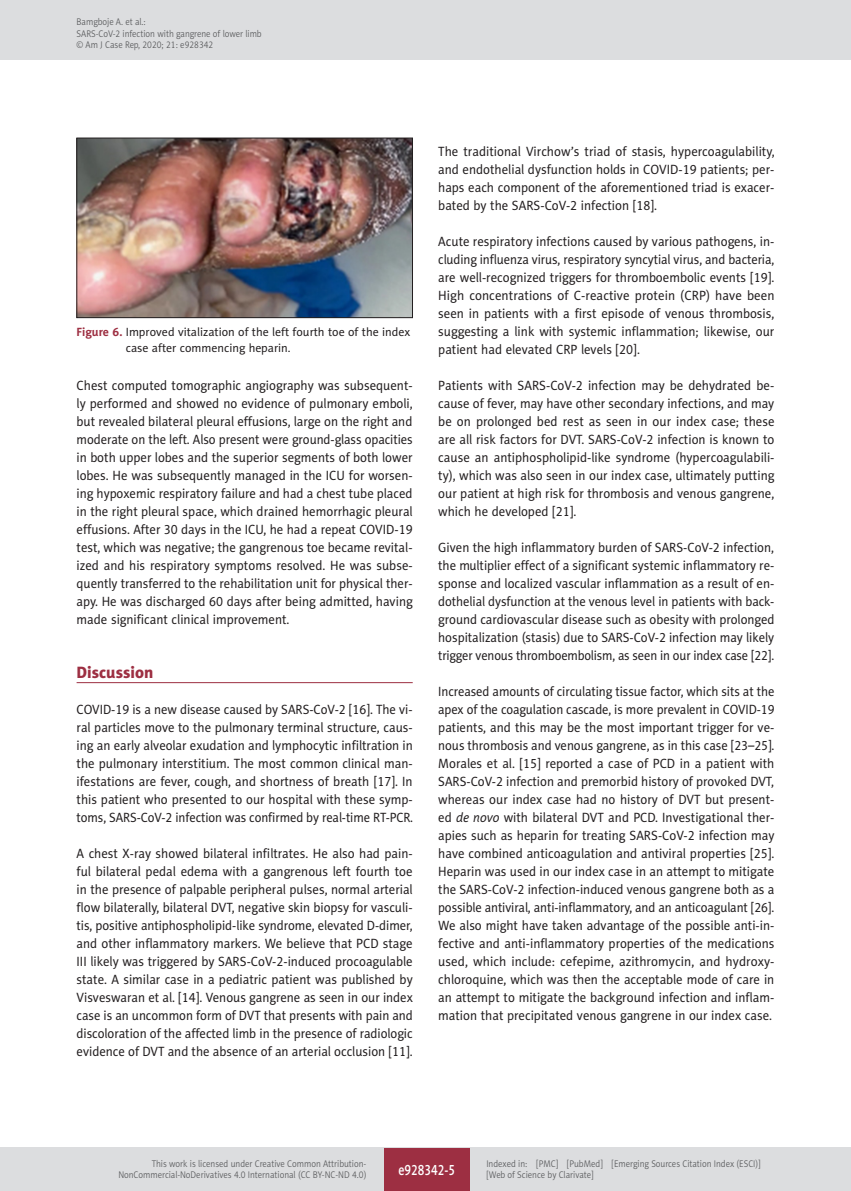
<style>
.page{position:relative;width:851px;height:1191px;background:#fff}
.page>*{position:absolute;margin:0;border:0;box-sizing:border-box;transform-origin:0 0}
.AJCR_Headline_1{font:16.5px "Naomi Sans EFN Heavy";color:#9d2f42}
.t1{font:15px "Naomi Sans EFN Medium";color:#fff;scale:.8 1}
.AJCR_Body{font:13.5px/18px "Naomi Sans EFN";color:#231f20;text-align:justify;scale:.95 1}
.AJCR_Body-2{font:13.5px/18px "Naomi Sans EFN";color:#231f20;text-align:justify;scale:.93 1}
.AJCR_Body-3{font:13.5px/18px "Naomi Sans EFN";color:#231f20;text-align:justify;scale:.94 1}
.AJCR_Rycina_tytul{font:12px/15.8px "Naomi Sans EFN";color:#231f20}
.t2{font:9.75px/11.2px "Naomi Sans EFN Light";color:#57585a;scale:.9 1}
.s1{font-weight:700;color:#9d2f42}
.s2{font-style:italic}
</style>
<div class="page">
<hr style="left:77px;top:682px;width:335px;height:1px;background:#9d2f42">
<img style="left:79px;top:140px;width:331px;height:176px">
<div style="left:77px;top:138px;width:335px;height:180px;border:1px solid #231f20"></div>
<div style="left:0;top:0;width:850px;height:60px;background:#dcdddf"></div>
<div style="left:0;top:1148px;width:850px;height:43px;background:#dcdddf"></div>
<div style="left:384px;top:1147px;width:85px;height:43px;background:#9d2f42"></div>
<p class="t2" style="left:77px;top:16px;width:207px">Bamgboje A. et al.:<br>SARS-CoV-2 infection with gangrene of lower limb © Am J Case Rep, 2020; 21: e928342</p>
<p class="AJCR_Rycina_tytul" style="left:126px;top:324px;width:286px;text-indent:-49px"><span class="s1">Figure 6.</span> Improved vitalization of the left fourth toe of the index case after commencing heparin.</p>
<p class="AJCR_Body" style="left:77px;top:376px;width:355px">Chest computed tomographic angiography was subsequent&shy;ly performed and showed no evidence of pulmonary emboli, but revealed bilateral pleural effusions, large on the right and moderate on the left. Also present were ground-glass opacities in both upper lobes and the superior segments of both lower lobes. He was subsequently managed in the ICU for worsen&shy;ing hypoxemic respiratory failure and had a chest tube placed in the right pleural space, which drained hemorrhagic pleural effusions. After 30 days in the ICU, he had a repeat COVID-19 test, which was negative; the gangrenous toe became revital&shy;ized and his respiratory symptoms resolved. He was subse&shy;quently transferred to the rehabilitation unit for physical ther&shy;apy. He was discharged 60 days after being admitted, having made significant clinical improvement.</p>
<p class="AJCR_Headline_1" style="left:77px;top:662px;width:78px">Discussion</p>
<p class="AJCR_Body-3" style="left:77px;top:700px;width:359px">COVID-19 is a new disease caused by SARS-CoV-2 [16]. The vi&shy;ral particles move to the pulmonary terminal structure, caus&shy;ing an early alveolar exudation and lymphocytic infiltration in the pulmonary interstitium. The most common clinical man&shy;ifestations are fever, cough, and shortness of breath [17]. In this patient who presented to our hospital with these symp&shy;toms, SARS-CoV-2 infection was confirmed by real-time RT-PCR.</p>
<p class="AJCR_Body" style="left:77px;top:844px;width:355px">A chest X-ray showed bilateral infiltrates. He also had pain&shy;ful bilateral pedal edema with a gangrenous left fourth toe in the presence of palpable peripheral pulses, normal arterial flow bilaterally, bilateral DVT, negative skin biopsy for vasculi&shy;tis, positive antiphospholipid-like syndrome, elevated D-dimer, and other inflammatory markers. We believe that PCD stage III likely was triggered by SARS-CoV-2-induced procoagulable state. A similar case in a pediatric patient was published by Visveswaran et al. [14]. Venous gangrene as seen in our index case is an uncommon form of DVT that presents with pain and discoloration of the affected limb in the presence of radiologic evidence of DVT and the absence of an arterial occlusion [11].</p>
<p class="AJCR_Body" style="left:438px;top:142px;width:355px">The traditional Virchow’s triad of stasis, hypercoagulability, and endothelial dysfunction holds in COVID-19 patients; per&shy;haps each component of the aforementioned triad is exacer&shy;bated by the SARS-CoV-2 infection [18].</p>
<p class="AJCR_Body" style="left:438px;top:232px;width:355px">Acute respiratory infections caused by various pathogens, in&shy;cluding influenza virus, respiratory syncytial virus, and bacteria, are well-recognized triggers for thromboembolic events [19].<br>High concentrations of C-reactive protein (CRP) have been seen in patients with a first episode of venous thrombosis, suggesting a link with systemic inflammation; likewise, our patient had elevated CRP levels [20].</p>
<p class="AJCR_Body" style="left:438px;top:376px;width:355px">Patients with SARS-CoV-2 infection may be dehydrated be&shy;cause of fever, may have other secondary infections, and may be on prolonged bed rest as seen in our index case; these are all risk factors for DVT. SARS-CoV-2 infection is known to cause an antiphospholipid-like syndrome (hypercoagulabili&shy;ty), which was also seen in our index case, ultimately putting our patient at high risk for thrombosis and venous gangrene, which he developed [21].</p>
<p class="AJCR_Body" style="left:438px;top:538px;width:355px">Given the high inflammatory burden of SARS-CoV-2 infection, the multiplier effect of a significant systemic inflammatory re&shy;sponse and localized vascular inflammation as a result of en&shy;dothelial dysfunction at the venous level in patients with back&shy;ground cardiovascular disease such as obesity with prolonged hospitalization (stasis) due to SARS-CoV-2 infection may likely trigger venous thromboembolism, as seen in our index case [22].</p>
<p class="AJCR_Body-2" style="left:438px;top:682px;width:363px">Increased amounts of circulating tissue factor, which sits at the apex of the coagulation cascade, is more prevalent in COVID-19 patients, and this may be the most important trigger for ve&shy;nous thrombosis and venous gangrene, as in this case [23–25].<br>Morales et al. [15] reported a case of PCD in a patient with SARS-CoV-2 infection and premorbid history of provoked DVT, whereas our index case had no history of DVT but present&shy;ed <span class="s2">de novo</span> with bilateral DVT and PCD. Investigational ther&shy;apies such as heparin for treating SARS-CoV-2 infection may have combined anticoagulation and antiviral properties [25].<br>Heparin was used in our index case in an attempt to mitigate the SARS-CoV-2 infection-induced venous gangrene both as a possible antiviral, anti-inflammatory, and an anticoagulant [26].<br>We also might have taken advantage of the possible anti-in&shy;fective and anti-inflammatory properties of the medications used, which include: cefepime, azithromycin, and hydroxy&shy;chloroquine, which was then the acceptable mode of care in an attempt to mitigate the background infection and inflam&shy;mation that precipitated venous gangrene in our index case.</p>
<p class="t2" style="left:118px;top:1158px;width:277px;text-align:right">This work is licensed under Creative Common Attribution-<br>NonCommercial-NoDerivatives 4.0 International (CC BY-NC-ND 4.0)</p>
<p class="t1" style="left:398px;top:1160px;width:72px">e928342-5</p>
<p class="t2" style="left:486px;top:1158px;width:306px">Indexed in: [PMC] [PubMed] [Emerging Sources Citation Index (ESCI)] [Web of Science by Clarivate]</p>
</div>
